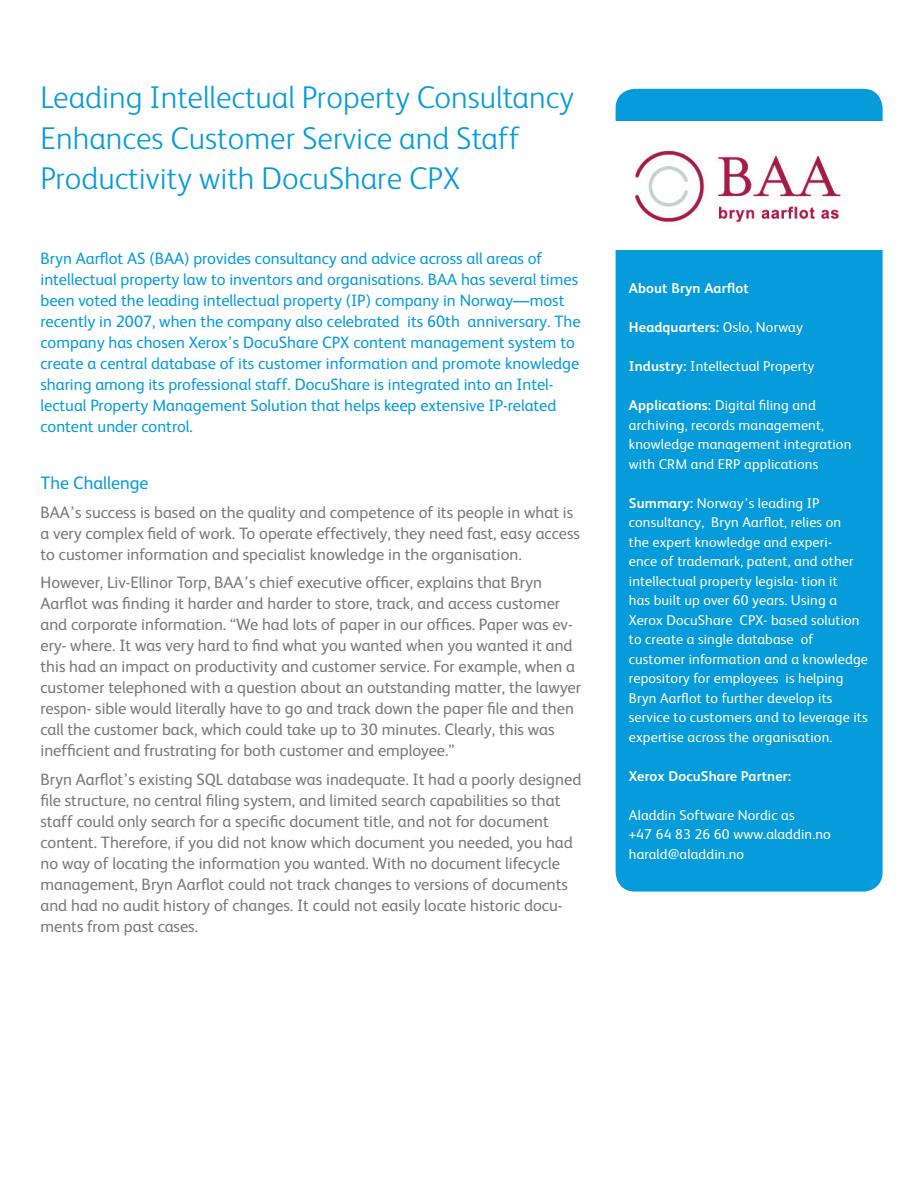
<style>
.page{position:relative;width:918px;height:1188px;background:#fff}
.page>*{position:absolute;margin:0;border:0;box-sizing:border-box;transform-origin:0 0}
.t1{font:300 31.5px/40.5px "Xerox Sans";color:#069bda}
.t2{font:18px "Xerox Sans";color:#069bda}
.t3{font:16.5px/21px "Xerox Sans";color:#76787b}
.t4{font:16.5px/21px "Xerox Sans";color:#069bda}
.t5{font:14.25px/19.5px "Xerox Sans";letter-spacing:.01em;color:#fff}
.t6{font:700 14.25px "Xerox Sans";letter-spacing:.01em;color:#fff}
.s1{font-weight:400}
.s2{font-weight:700}
</style>
<div class="page">
<div style="left:617px;top:90px;width:264px;height:800px;background:#069bda;border-radius:18px"></div>
<div style="left:616px;top:89px;width:267px;height:803px;border:3px solid #069bda;border-radius:18px"></div>
<div style="left:609px;top:122px;width:274px;height:128px;background:#fff"></div>
<img style="left:636px;top:150px;width:205px;height:73px">
<h1 class="t1" style="left:40px;top:76px;width:535px">Leading Intellectual Property Consultancy<br>Enhances Customer Service and Staff<br>Productivity with DocuShare CPX</h1>
<p class="t4" style="left:40px;top:247px;width:542px">Bryn Aarflot AS (BAA) provides consultancy and advice across all areas of intellectual property law to inventors and organisations. BAA has several times been voted the leading intellectual property (IP) company in Norway—most recently in 2007, when the company also celebrated its 60th anniversary. The company has chosen Xerox’s DocuShare CPX content management system to create a central database of its customer information and promote knowledge sharing among its professional staff. DocuShare is integrated into an Intel&shy;lectual Property Management Solution that helps keep extensive IP-related content under control.</p>
<p class="t2" style="left:40px;top:471px;width:110px">The Challenge</p>
<p class="t3" style="left:40px;top:501px;width:541px">BAA’s success is based on the quality and competence of its people in what is a very complex field of work. To operate effectively, they need fast, easy access to customer information and specialist knowledge in the organisation.</p>
<p class="t3" style="left:40px;top:571px;width:542px">However, Liv-Ellinor Torp, BAA’s chief executive officer, explains that Bryn Aarflot was finding it harder and harder to store, track, and access customer and corporate information. “We had lots of paper in our offices. Paper was ev&shy;ery- where. It was very hard to find what you wanted when you wanted it and this had an impact on productivity and customer service. For example, when a customer telephoned with a question about an outstanding matter, the lawyer respon- sible would literally have to go and track down the paper file and then call the customer back, which could take up to 30 minutes. Clearly, this was inefficient and frustrating for both customer and employee.”</p>
<p class="t3" style="left:40px;top:768px;width:542px">Bryn Aarflot’s existing SQL database was inadequate. It had a poorly designed file structure, no central filing system, and limited search capabilities so that staff could only search for a specific document title, and not for document content. Therefore, if you did not know which document you needed, you had no way of locating the information you wanted. With no document lifecycle management, Bryn Aarflot could not track changes to versions of documents and had no audit history of changes. It could not easily locate historic docu&shy;ments from past cases.</p>
<p class="t6" style="left:629px;top:279px;width:121px">About Bryn Aarflot</p>
<p class="t6" style="left:629px;top:318px;width:176px">Headquarters: <span class="s1">Oslo, Norway</span></p>
<p class="t5" style="left:629px;top:356px;width:187px"><span class="s2">Industry:</span> Intellectual Property</p>
<p class="t5" style="left:629px;top:395px;width:224px"><span class="s2">Applications:</span> Digital filing and archiving, records management, knowledge management integration with CRM and ERP applications</p>
<p class="t5" style="left:629px;top:492px;width:241px"><span class="s2">Summary:</span> Norway’s leading IP consultancy, Bryn Aarflot, relies on<br>the expert knowledge and experi-<br>ence of trademark, patent, and other intellectual property legisla- tion it<br>has built up over 60 years. Using a Xerox DocuShare CPX- based solution to create a single database of customer information and a knowledge repository for employees is helping Bryn Aarflot to further develop its service to customers and to leverage its expertise across the organisation.</p>
<p class="t6" style="left:629px;top:766px;width:164px">Xerox DocuShare Partner:</p>
<p class="t5" style="left:629px;top:804px;width:203px">Aladdin Software Nordic as<br>+47 64 83 26 60 www.aladdin.no harald@aladdin.no</p>
</div>
